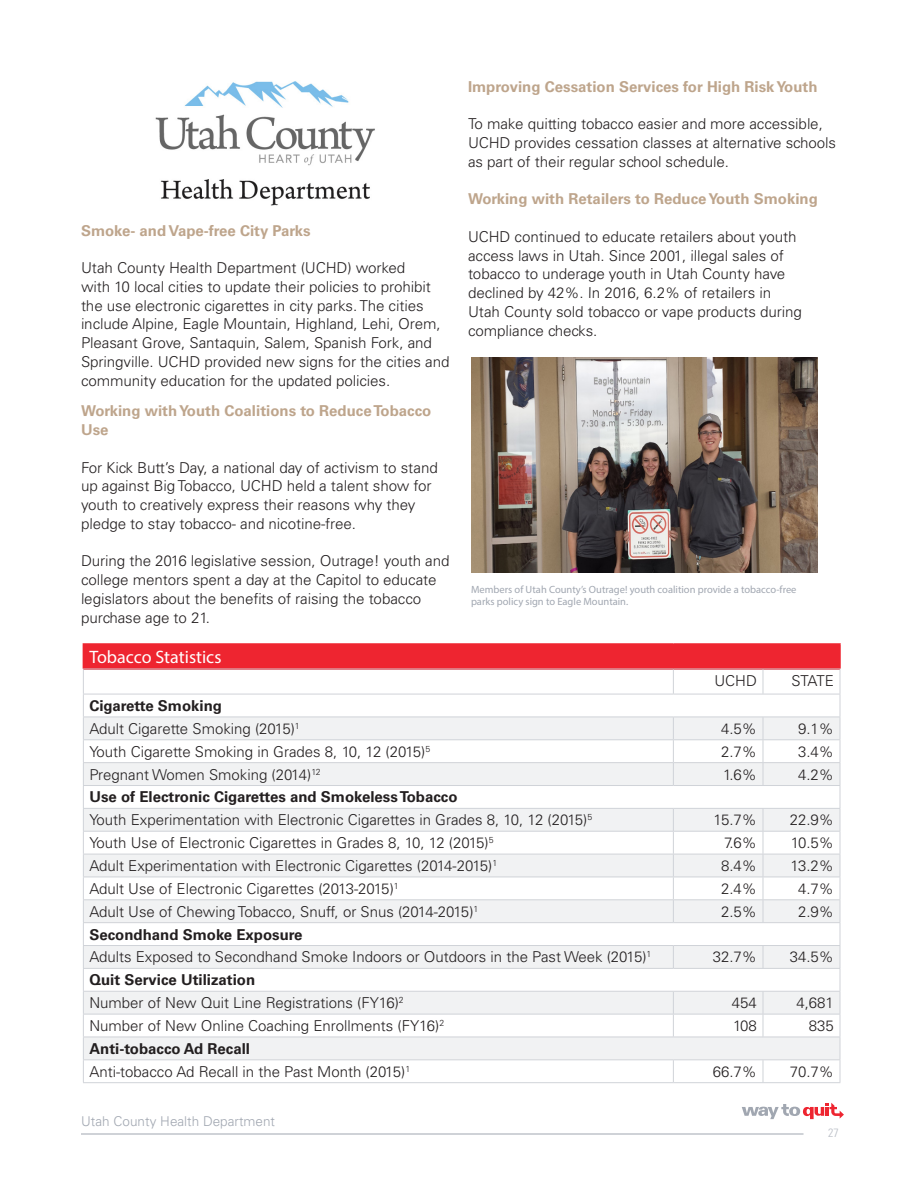
<style>
.page{position:relative;width:918px;height:1188px;background:#fff}
.page>*{position:absolute;margin:0;border:0;box-sizing:border-box;transform-origin:0 0}
.t1{font:18px "Myriad Pro";color:#fff}
.ParagraphHeader{font:300 15px/18.8px "Univers LT Std";color:#231f20}
.miniheader{font:300 15px/18.8px "Univers LT Std";color:#231f20}
.Bullets{font:300 15px/18.8px "Univers LT Std";color:#231f20}
.t2{font:700 15px "Univers LT Std";color:#231f20}
.ParagraphHeader-2{font:700 15px/18.8px "Univers LT Std";color:#bea58c}
.Bullets-2{font:700 15px "Univers LT Std";color:#bea58c}
.miniheader-2{font:700 15px "Univers LT Std";color:#bea58c}
.t3{font:300 13.5px "Univers LT Std";color:#a1a7b1}
.t4{font:300 condensed 12px "Univers LT Std";color:#b9bdc5}
.t5{font:10.5px/12.6px "Myriad Pro";color:#a1a7b1}
</style>
<div class="page">
<svg style="left:742px;top:1103px;width:102px;height:16px"></svg>
<hr style="left:81px;top:1134px;width:723px;height:1px;background:#a1a7b1">
<img style="left:155px;top:81px;width:220px;height:125px">
<hr style="left:83px;top:643px;width:590px;height:2px;background:#ee2530">
<hr style="left:673px;top:643px;width:90px;height:2px;background:#ee2530">
<hr style="left:763px;top:643px;width:78px;height:2px;background:#ee2530">
<svg style="left:83px;top:645px;width:758px;height:438px"></svg>
<hr style="left:83px;top:831px;width:590px;height:1px;background:#d0d3d8">
<hr style="left:673px;top:831px;width:90px;height:1px;background:#d0d3d8">
<hr style="left:763px;top:831px;width:77px;height:1px;background:#d0d3d8">
<img style="left:471px;top:357px;width:347px;height:216px">
<p class="ParagraphHeader-2" style="left:81px;top:221px;width:231px">Smoke- and Vape-free City Parks</p>
<p class="ParagraphHeader" style="left:81px;top:259px;width:370px">Utah County Health Department (UCHD) worked<br>with 10 local cities to update their policies to prohibit the use electronic cigarettes in city parks. The cities include Alpine, Eagle Mountain, Highland, Lehi, Orem, Pleasant Grove, Santaquin, Salem, Spanish Fork, and Springville. UCHD provided new signs for the cities and community education for the updated policies.</p>
<p class="ParagraphHeader-2" style="left:81px;top:402px;width:352px">Working with Youth Coalitions to Reduce Tobacco<br>Use</p>
<p class="ParagraphHeader" style="left:81px;top:458px;width:359px">For Kick Butt’s Day, a national day of activism to stand up against Big Tobacco, UCHD held a talent show for youth to creatively express their reasons why they pledge to stay tobacco- and nicotine-free.</p>
<p class="ParagraphHeader" style="left:81px;top:552px;width:370px">During the 2016 legislative session, Outrage! youth and college mentors spent a day at the Capitol to educate legislators about the benefits of raising the tobacco purchase age to 21.</p>
<p class="t1" style="left:89px;top:646px;width:134px">Tobacco Statistics</p>
<p class="Bullets-2" style="left:468px;top:78px;width:351px">Improving Cessation Services for High Risk Youth</p>
<p class="Bullets" style="left:468px;top:115px;width:370px">To make quitting tobacco easier and more accessible,<br>UCHD provides cessation classes at alternative schools as part of their regular school schedule.</p>
<p class="miniheader-2" style="left:468px;top:190px;width:351px">Working with Retailers to Reduce Youth Smoking</p>
<p class="miniheader" style="left:468px;top:227px;width:336px">UCHD continued to educate retailers about youth access laws in Utah. Since 2001, illegal sales of tobacco to underage youth in Utah County have declined by 42%. In 2016, 6.2% of retailers in Utah County sold tobacco or vape products during compliance checks.</p>
<p class="t5" style="left:471px;top:583px;width:327px">Members of Utah County’s Outrage! youth coalition provide a tobacco-free parks policy sign to Eagle Mountain.</p>
<p class="ParagraphHeader" style="left:714px;top:671px;width:44px">UCHD</p>
<p class="ParagraphHeader" style="left:792px;top:671px;width:44px">STATE</p>
<p class="t2" style="left:89px;top:697px;width:134px">Cigarette Smoking</p>
<p class="ParagraphHeader" style="left:89px;top:719px;width:212px">Adult Cigarette Smoking (2015)<sup>1</sup></p>
<p class="ParagraphHeader" style="left:721px;top:719px;width:37px">4.5%</p>
<p class="ParagraphHeader" style="left:798px;top:719px;width:37px">9.1%</p>
<p class="ParagraphHeader" style="left:89px;top:742px;width:342px">Youth Cigarette Smoking in Grades 8, 10, 12 (2015)<sup>5</sup></p>
<p class="ParagraphHeader" style="left:721px;top:742px;width:37px">2.7%</p>
<p class="ParagraphHeader" style="left:798px;top:742px;width:37px">3.4%</p>
<p class="ParagraphHeader" style="left:89px;top:765px;width:233px">Pregnant Women Smoking (2014)<sup>12</sup></p>
<p class="ParagraphHeader" style="left:723px;top:765px;width:35px">1.6%</p>
<p class="ParagraphHeader" style="left:798px;top:765px;width:37px">4.2%</p>
<p class="t2" style="left:89px;top:788px;width:370px">Use of Electronic Cigarettes and Smokeless Tobacco</p>
<p class="ParagraphHeader" style="left:89px;top:811px;width:504px">Youth Experimentation with Electronic Cigarettes in Grades 8, 10, 12 (2015)<sup>5</sup></p>
<p class="ParagraphHeader" style="left:714px;top:811px;width:45px">15.7%</p>
<p class="ParagraphHeader" style="left:790px;top:811px;width:46px">22.9%</p>
<p class="ParagraphHeader" style="left:89px;top:833px;width:406px">Youth Use of Electronic Cigarettes in Grades 8, 10, 12 (2015)<sup>5</sup></p>
<p class="ParagraphHeader" style="left:724px;top:833px;width:34px">7.6%</p>
<p class="ParagraphHeader" style="left:791px;top:833px;width:45px">10.5%</p>
<p class="ParagraphHeader" style="left:89px;top:856px;width:409px">Adult Experimentation with Electronic Cigarettes (2014-2015)<sup>1</sup></p>
<p class="ParagraphHeader" style="left:721px;top:856px;width:37px">8.4%</p>
<p class="ParagraphHeader" style="left:791px;top:856px;width:45px">13.2%</p>
<p class="ParagraphHeader" style="left:89px;top:879px;width:311px">Adult Use of Electronic Cigarettes (2013-2015)<sup>1</sup></p>
<p class="ParagraphHeader" style="left:721px;top:879px;width:37px">2.4%</p>
<p class="ParagraphHeader" style="left:798px;top:879px;width:37px">4.7%</p>
<p class="ParagraphHeader" style="left:89px;top:902px;width:390px">Adult Use of Chewing Tobacco, Snuff, or Snus (2014-2015)<sup>1</sup></p>
<p class="ParagraphHeader" style="left:721px;top:902px;width:37px">2.5%</p>
<p class="ParagraphHeader" style="left:798px;top:902px;width:37px">2.9%</p>
<p class="t2" style="left:89px;top:925px;width:215px">Secondhand Smoke Exposure</p>
<p class="ParagraphHeader" style="left:89px;top:948px;width:564px">Adults Exposed to Secondhand Smoke Indoors or Outdoors in the Past Week (2015)<sup>1</sup></p>
<p class="ParagraphHeader" style="left:713px;top:948px;width:46px">32.7%</p>
<p class="ParagraphHeader" style="left:790px;top:948px;width:46px">34.5%</p>
<p class="t2" style="left:89px;top:971px;width:167px">Quit Service Utilization</p>
<p class="ParagraphHeader" style="left:89px;top:993px;width:316px">Number of New Quit Line Registrations (FY16)<sup>2</sup></p>
<p class="ParagraphHeader" style="left:732px;top:993px;width:27px">454</p>
<p class="ParagraphHeader" style="left:796px;top:993px;width:39px">4,681</p>
<p class="ParagraphHeader" style="left:89px;top:1016px;width:356px">Number of New Online Coaching Enrollments (FY16)<sup>2</sup></p>
<p class="ParagraphHeader" style="left:733px;top:1016px;width:25px">108</p>
<p class="ParagraphHeader" style="left:809px;top:1016px;width:27px">835</p>
<p class="t2" style="left:89px;top:1040px;width:162px">Anti-tobacco Ad Recall</p>
<p class="ParagraphHeader" style="left:89px;top:1062px;width:322px">Anti-tobacco Ad Recall in the Past Month (2015)<sup>1</sup></p>
<p class="ParagraphHeader" style="left:713px;top:1062px;width:46px">66.7%</p>
<p class="ParagraphHeader" style="left:790px;top:1062px;width:46px">70.7%</p>
<p class="t3" style="left:81px;top:1113px;width:196px">Utah County Health Department</p>
<p class="t4" style="left:828px;top:1126px;width:12px">27</p>
</div>
